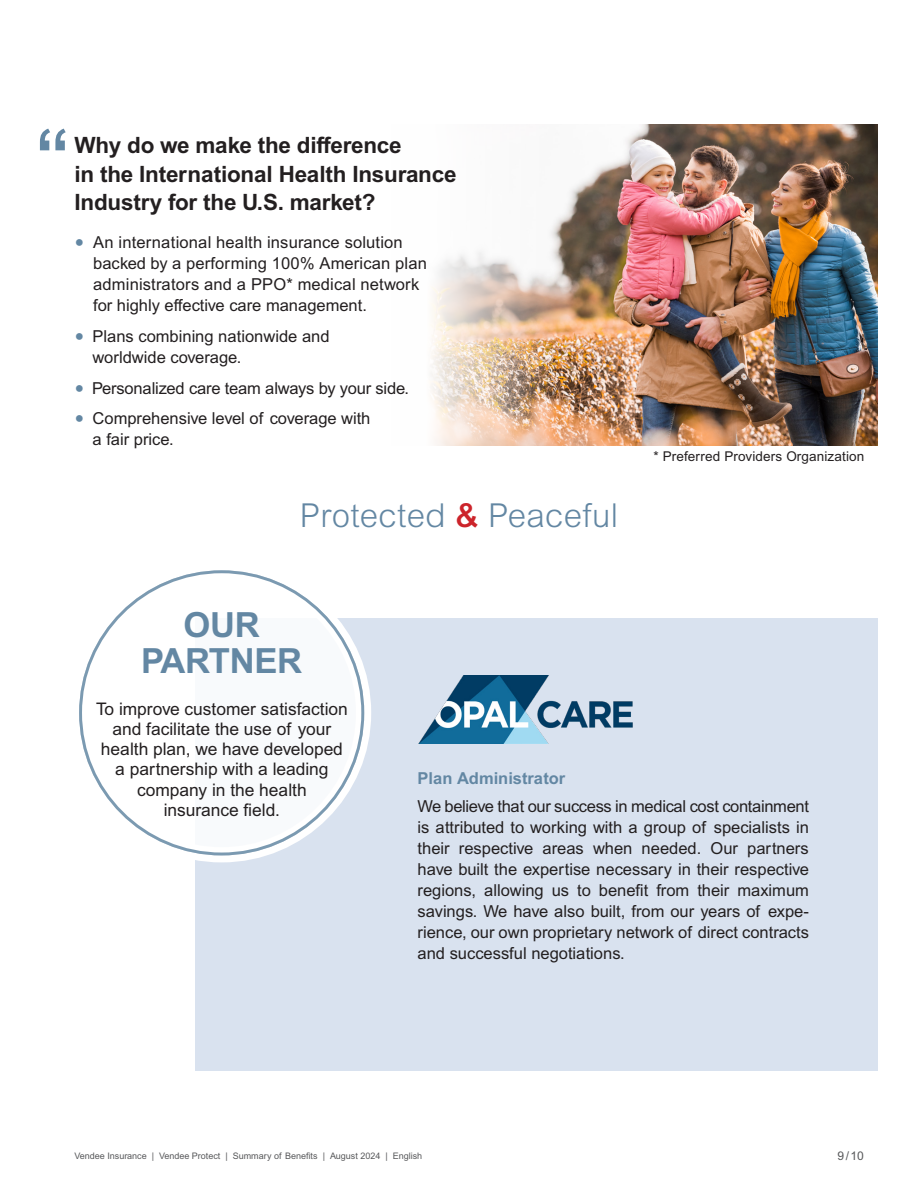
<style>
.page{position:relative;width:918px;height:1188px;background:#fff}
.page>*{position:absolute;margin:0;border:0;box-sizing:border-box;transform-origin:0 0}
.t1{font:500 82.5px "Arial MT Pro";color:#6387a3}
.Titre{font:700 34.65px/36.3px "Arial MT Pro";letter-spacing:-.01em;color:#6387a3;text-align:center}
.Titre-2{font:300 33px "Arial MT Pro";letter-spacing:.01em;color:#6387a3}
.Titre-3{font:700 22.5px/28.5px "Arial MT Pro";letter-spacing:-.01em;color:#231f20}
.Titre-Benefit{font:17.4px/20.2px "Arial MT Pro";color:#231f20;text-align:center}
.Titre-4{font:16.5px/21px "Arial MT Pro";color:#231f20}
.Titre-Benefit-2{font:700 16.5px "Arial MT Pro";color:#6387a3}
.Titre-5{font:13.5px "Arial MT Pro";letter-spacing:.01em;color:#231f20}
.t2{font:12px "Arial MT Pro";color:#57585a}
.t3{font:9px "Arial MT Pro";color:#57585a}
.s1{font-family:"Minion Pro";font-size:25.5px;color:#6387a3}
.s2{font-weight:500;color:#cc242b}
</style>
<div class="page">
<img style="left:431px;top:124px;width:447px;height:321px">
<div style="left:195px;top:618px;width:683px;height:453px;background:#d9e2ef"></div>
<div style="left:72px;top:563px;width:299px;height:299px;border:15px solid #fff;border-radius:50%"></div>
<div style="left:81px;top:572px;width:282px;height:282px;background:#f8fafc;border-radius:50%"></div>
<img style="left:419px;top:675px;width:214px;height:68px">
<p class="t1" style="left:35px;top:111px;width:36px">“</p>
<p class="Titre-3" style="left:75px;top:132px;width:384px">Why do we make the difference<br>in the International Health Insurance<br>Industry for the U.S. market?</p>
<p class="Titre-4" style="left:93px;top:233px;width:335px;text-indent:-19px"><span class="s1">•</span> An international health insurance solution backed by a performing 100% American plan administrators and a PPO* medical network for highly effective care management.</p>
<p class="Titre-4" style="left:93px;top:327px;width:238px;text-indent:-18px"><span class="s1">•</span> Plans combining nationwide and worldwide coverage.</p>
<p class="Titre-4" style="left:75px;top:378px;width:336px"><span class="s1">•</span> Personalized care team always by your side.</p>
<p class="Titre-4" style="left:93px;top:409px;width:279px;text-indent:-18px"><span class="s1">•</span> Comprehensive level of coverage with a fair price.</p>
<p class="Titre-2" style="left:300px;top:496px;width:320px">Protected <span class="s2">&amp;</span> Peaceful</p>
<p class="Titre-5" style="left:653px;top:449px;width:213px">* Preferred Providers Organization</p>
<p class="Titre" style="left:141px;top:608px;width:162px">OUR<br>PARTNER</p>
<p class="Titre-Benefit" style="left:96px;top:699px;width:253px">To improve customer satisfaction and facilitate the use of your health plan, we have developed a partnership with a leading company in the health<br>insurance field.</p>
<p class="Titre-Benefit-2" style="left:418px;top:769px;width:149px">Plan Administrator</p>
<p class="Titre-4" style="left:418px;top:797px;width:393px;text-align:justify">We believe that our success in medical cost containment is attributed to working with a group of specialists in their respective areas when needed. Our partners have built the expertise necessary in their respective regions, allowing us to benefit from their maximum savings. We have also built, from our years of expe&shy;rience, our own proprietary network of direct contracts and successful negotiations.</p>
<p class="t3" style="left:75px;top:1151px;width:349px">Vendee Insurance | Vendee Protect | Summary of Benefits | August 2024 | English</p>
<p class="t2" style="left:838px;top:1149px;width:28px">9/10</p>
</div>
